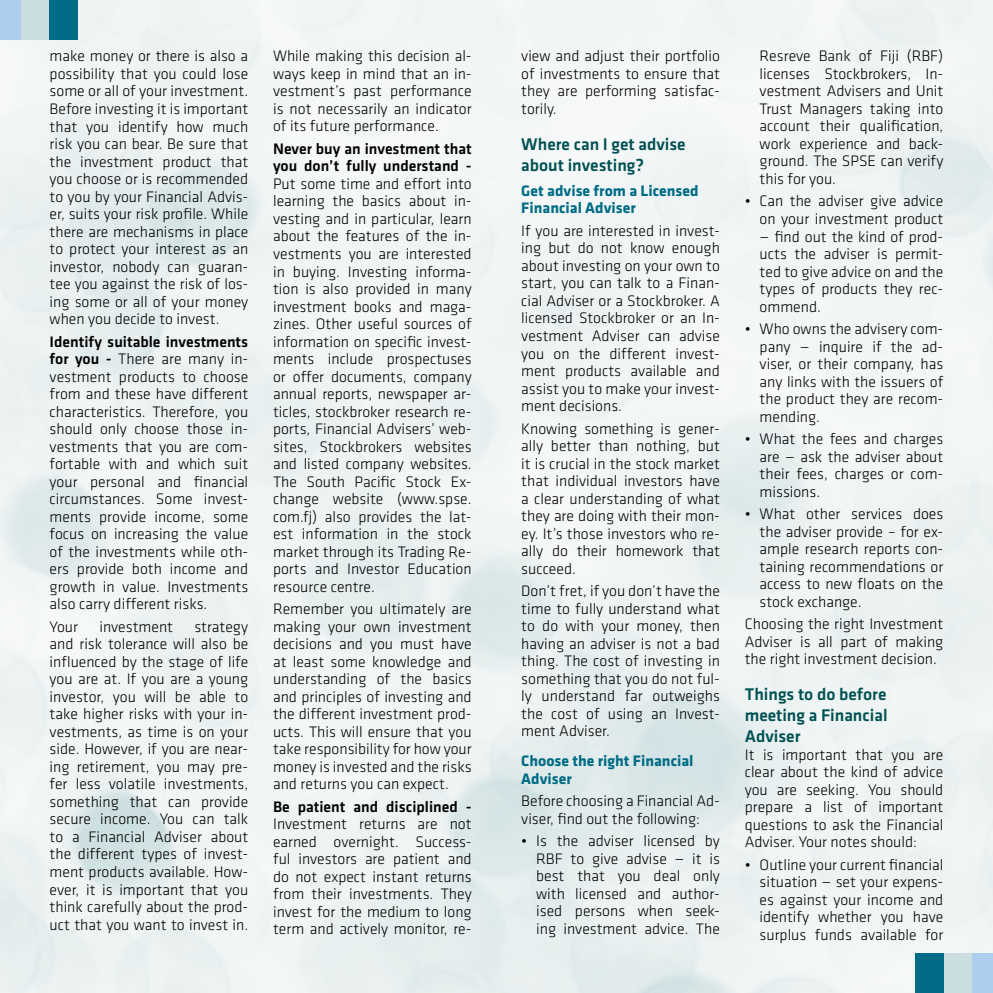
<style>
.page{position:relative;width:993px;height:993px;background:#fff}
.page>*{position:absolute;margin:0;border:0;box-sizing:border-box;transform-origin:0 0}
.t1{font:17.5px/21px "Klavika Medium TF";color:#005052}
.t2{font:15.75px/17.5px "Klavika Light TF";color:#000;text-align:justify}
.t3{font:500 15.75px/17.5px "Klavika";color:#000}
.t4{font:15.75px/17.5px "Klavika Bold TF";color:#006c85}
.t5{font:15.75px "Klavika Medium TF";color:#000}
.s1{font-family:"Klavika Medium TF"}
</style>
<div class="page">
<div style="left:0;top:0;width:50px;height:40px;background:#adceec"></div>
<div style="left:21px;top:0;width:29px;height:40px;background:#cadddf"></div>
<div style="left:50px;top:0;width:28px;height:40px;background:#006c85"></div>
<div style="left:943px;top:952px;width:49px;height:40px;background:#adceec"></div>
<div style="left:943px;top:952px;width:28px;height:40px;background:#cadddf"></div>
<div style="left:914px;top:952px;width:29px;height:40px;background:#006c85"></div>
<p class="t2" style="left:50px;top:48px;width:200px">make money or there is also a possibility that you could lose some or all of your investment.<br>Before investing it is important that you identify how much risk you can bear. Be sure that the investment product that you choose or is recommended to you by your Financial Advis&shy;er, suits your risk profile. While there are mechanisms in place to protect your interest as an investor, nobody can guaran&shy;tee you against the risk of los&shy;ing some or all of your money when you decide to invest.</p>
<p class="t5" style="left:50px;top:333px;width:200px">Identify suitable investments</p>
<p class="t2" style="left:50px;top:350px;width:200px"><span class="s1">for you -</span> There are many in&shy;vestment products to choose from and these have different characteristics. Therefore, you should only choose those in&shy;vestments that you are com&shy;fortable with and which suit your personal and financial circumstances. Some invest&shy;ments provide income, some focus on increasing the value of the investments while oth&shy;ers provide both income and growth in value. Investments also carry different risks.</p>
<p class="t2" style="left:50px;top:618px;width:30px">Your</p>
<p class="t2" style="left:99px;top:618px;width:75px">investment</p>
<p class="t2" style="left:50px;top:618px;width:200px;text-indent:145px">strategy and risk tolerance will also be influenced by the stage of life you are at. If you are a young investor, you will be able to take higher risks with your in&shy;vestments, as time is on your side. However, if you are near&shy;ing retirement, you may pre&shy;fer less volatile investments, something that can provide secure income. You can talk to a Financial Adviser about the different types of invest&shy;ment products available. How&shy;ever, it is important that you think carefully about the prod&shy;uct that you want to invest in.</p>
<p class="t2" style="left:273px;top:48px;width:200px">While making this decision al&shy;ways keep in mind that an in&shy;vestment’s past performance is not necessarily an indicator of its future performance.</p>
<p class="t3" style="left:273px;top:140px;width:200px">Never buy an investment that you don’t fully understand -</p>
<p class="t2" style="left:273px;top:175px;width:200px">Put some time and effort into learning the basics about in&shy;vesting and in particular, learn about the features of the in&shy;vestments you are interested in buying. Investing informa&shy;tion is also provided in many investment books and maga&shy;zines. Other useful sources of information on specific invest&shy;ments include prospectuses or offer documents, company annual reports, newspaper ar&shy;ticles, stockbroker research re&shy;ports, Financial Advisers’ web&shy;sites, Stockbrokers websites and listed company websites.<br>The South Pacific Stock Ex&shy;change website (www.spse. com.fj) also provides the lat&shy;est information in the stock market through its Trading Re&shy;ports and Investor Education resource centre.</p>
<p class="t2" style="left:273px;top:600px;width:200px">Remember you ultimately are making your own investment decisions and you must have at least some knowledge and understanding of the basics and principles of investing and the different investment prod&shy;ucts. This will ensure that you take responsibility for how your money is invested and the risks and returns you can expect.</p>
<p class="t3" style="left:273px;top:797px;width:200px">Be patient and disciplined -</p>
<p class="t2" style="left:273px;top:815px;width:200px">Investment returns are not earned overnight. Success&shy;ful investors are patient and do not expect instant returns from their investments. They invest for the medium to long term and actively monitor, re-</p>
<p class="t2" style="left:521px;top:48px;width:200px">view and adjust their portfolio of investments to ensure that they are performing satisfac&shy;torily.</p>
<p class="t1" style="left:521px;top:134px;width:166px">Where can I get advise about investing?</p>
<p class="t4" style="left:521px;top:182px;width:178px">Get advise from a Licensed<br>Financial Adviser</p>
<p class="t2" style="left:521px;top:222px;width:200px">If you are interested in invest&shy;ing but do not know enough about investing on your own to start, you can talk to a Finan&shy;cial Adviser or a Stockbroker. A licensed Stockbroker or an In&shy;vestment Adviser can advise you on the different invest&shy;ment products available and assist you to make your invest&shy;ment decisions.</p>
<p class="t2" style="left:521px;top:419px;width:200px">Knowing something is gener&shy;ally better than nothing, but it is crucial in the stock market that individual investors have a clear understanding of what they are doing with their mon&shy;ey. It’s those investors who re&shy;ally do their homework that succeed.</p>
<p class="t2" style="left:521px;top:582px;width:200px">Don’t fret, if you don’t have the time to fully understand what to do with your money, then having an adviser is not a bad thing. The cost of investing in something that you do not ful&shy;ly understand far outweighs the cost of using an Invest&shy;ment Adviser.</p>
<p class="t4" style="left:521px;top:752px;width:174px">Choose the right Financial<br>Adviser</p>
<p class="t2" style="left:521px;top:792px;width:200px">Before choosing a Financial Ad&shy;viser, find out the following:</p>
<p class="t2" style="left:536px;top:832px;width:185px;text-indent:-15px">• Is the adviser licensed by RBF to give advise — it is best that you deal only with licensed and author&shy;ised persons when seek&shy;ing investment advice. The</p>
<p class="t2" style="left:759px;top:48px;width:185px">Resreve Bank of Fiji (RBF) licenses Stockbrokers, In&shy;vestment Advisers and Unit Trust Managers taking into account their qualification, work experience and back&shy;ground. The SPSE can verify this for you.</p>
<p class="t2" style="left:744px;top:193px;width:200px;text-align:right">• Can the adviser give advice on your investment product</p>
<p class="t2" style="left:759px;top:228px;width:185px">— find out the kind of prod&shy;ucts the adviser is permit&shy;ted to give advice on and the types of products they rec&shy;ommend.</p>
<p class="t2" style="left:759px;top:320px;width:185px;text-indent:-15px">• Who owns the advisery com&shy;pany — inquire if the ad&shy;viser, or their company, has any links with the issuers of the product they are recom&shy;mending.</p>
<p class="t2" style="left:759px;top:430px;width:185px;text-indent:-15px">• What the fees and charges are — ask the adviser about their fees, charges or com&shy;missions.</p>
<p class="t2" style="left:759px;top:505px;width:185px;text-indent:-15px">• What other services does the adviser provide – for ex&shy;ample research reports con&shy;taining recommendations or access to new floats on the stock exchange.</p>
<p class="t2" style="left:744px;top:615px;width:200px">Choosing the right Investment Adviser is all part of making the right investment decision.</p>
<p class="t1" style="left:744px;top:684px;width:144px;text-align:justify">Things to do before meeting a Financial Adviser</p>
<p class="t2" style="left:744px;top:745px;width:200px">It is important that you are clear about the kind of advice you are seeking. You should prepare a list of important questions to ask the Financial Adviser. Your notes should:</p>
<p class="t2" style="left:759px;top:855px;width:185px;text-indent:-15px">• Outline your current financial situation — set your expens&shy;es against your income and identify whether you have surplus funds available for</p>
</div>
